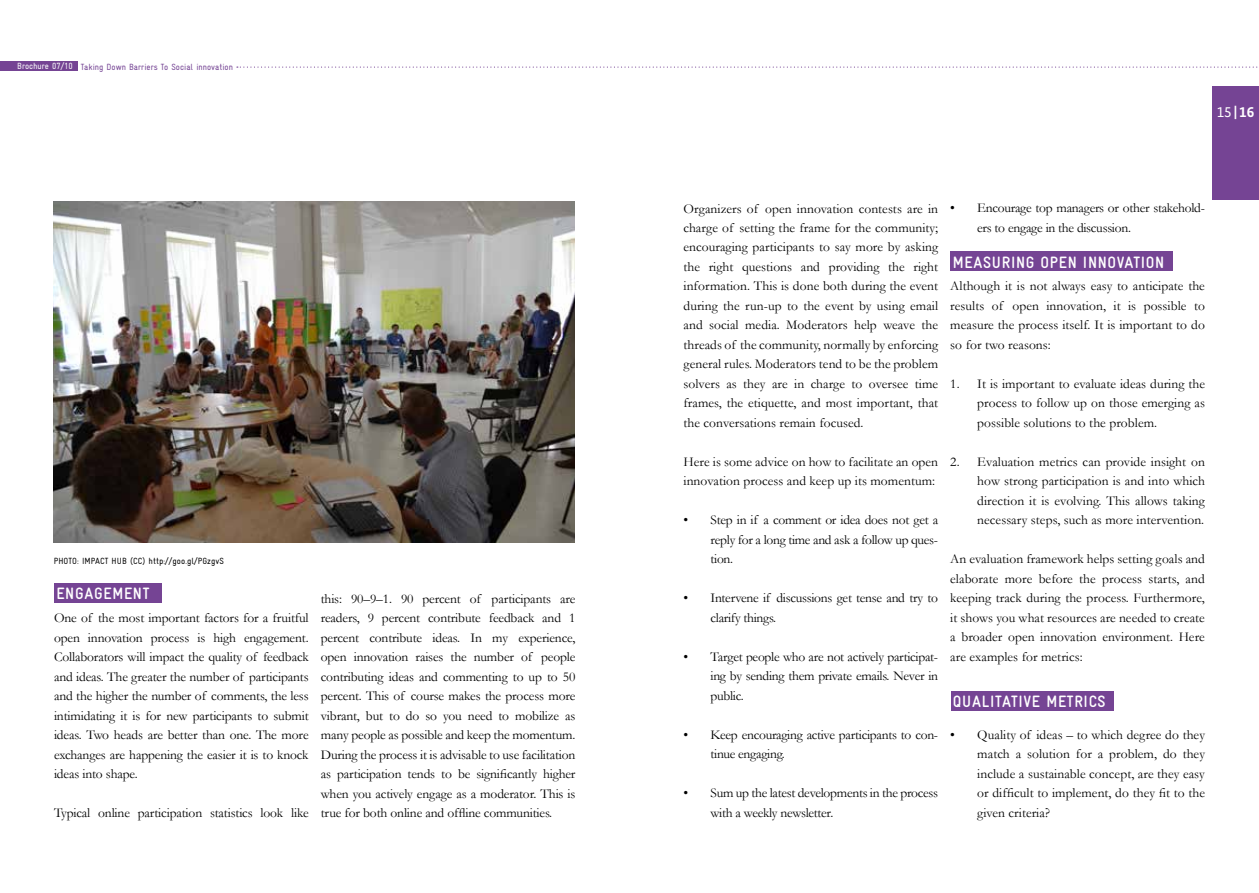
<style>
.page{position:relative;width:1259px;height:893px;background:#fff}
.page>*{position:absolute;margin:0;border:0;box-sizing:border-box;transform-origin:0 0}
.t1{font:700 condensed 16.5px "Gravur";letter-spacing:.04em;color:#fff}
.t2{font:700 15px "Bundes Sans";color:#fff}
.t3{font:13.5px/19.5px "Garamond";letter-spacing:-.01em;color:#000;text-align:justify}
.t4{font:condensed 9px "Gravur";color:#754494}
.t5{font:condensed 9px "Gravur";letter-spacing:.01em;color:#000}
.s1{color:#fff}
.s2{font-weight:400}
</style>
<div class="page">
<div style="left:950px;top:251px;width:222px;height:20px;background:#754494"></div>
<div style="left:54px;top:583px;width:108px;height:20px;background:#754494"></div>
<div style="left:950px;top:691px;width:163px;height:20px;background:#754494"></div>
<img style="left:54px;top:202px;width:521px;height:340px">
<div style="left:0;top:61px;width:77px;height:10px;background:#754494"></div>
<div style="left:1212px;top:87px;width:47px;height:113px;background:#754494"></div>
<svg style="left:237px;top:67px;width:1021px;height:1px"></svg>
<p class="t4" style="left:17px;top:61px;width:217px"><span class="s1">Brochure 07/10</span> Taking Down Barriers To Social innovation</p>
<p class="t5" style="left:54px;top:556px;width:172px">PHOTO: IMPACT HUB (CC) http://goo.gl/PGzgvS</p>
<p class="t1" style="left:56px;top:584px;width:95px">ENGAGEMENT</p>
<p class="t3" style="left:54px;top:608px;width:256px">One of the most important factors for a fruitful open innovation process is high engagement.<br>Collaborators will impact the quality of feedback and ideas. The greater the number of participants and the higher the number of comments, the less intimidating it is for new participants to submit ideas. Two heads are better than one. The more exchanges are happening the easier it is to knock ideas into shape.</p>
<p class="t3" style="left:54px;top:803px;width:256px">Typical online participation statistics look like</p>
<p class="t3" style="left:321px;top:588px;width:256px">this: 90–9–1. 90 percent of participants are readers, 9 percent contribute feedback and 1 percent contribute ideas. In my experience, open innovation raises the number of people contributing ideas and commenting to up to 50 percent. This of course makes the process more vibrant, but to do so you need to mobilize as many people as possible and keep the momentum.<br>During the process it is advisable to use facilitation as participation tends to be significantly higher when you actively engage as a moderator. This is true for both online and offline communities.</p>
<p class="t2" style="left:1216px;top:103px;width:39px"><span class="s2">15</span>|16</p>
<p class="t3" style="left:683px;top:198px;width:256px">Organizers of open innovation contests are in charge of setting the frame for the community; encouraging participants to say more by asking the right questions and providing the right information. This is done both during the event during the run-up to the event by using email and social media. Moderators help weave the threads of the community, normally by enforcing general rules. Moderators tend to be the problem solvers as they are in charge to oversee time frames, the etiquette, and most important, that the conversations remain focused.</p>
<p class="t3" style="left:683px;top:452px;width:256px">Here is some advice on how to facilitate an open innovation process and keep up its momentum:</p>
<p class="t3" style="left:710px;top:510px;width:229px;text-indent:-27px">• Step in if a comment or idea does not get a reply for a long time and ask a follow up ques&shy;tion.</p>
<p class="t3" style="left:710px;top:588px;width:229px;text-indent:-27px">• Intervene if discussions get tense and try to clarify things.</p>
<p class="t3" style="left:710px;top:647px;width:229px;text-indent:-27px">• Target people who are not actively participat&shy;ing by sending them private emails. Never in public.</p>
<p class="t3" style="left:710px;top:725px;width:229px;text-indent:-27px">• Keep encouraging active participants to con&shy;tinue engaging.</p>
<p class="t3" style="left:710px;top:783px;width:229px;text-indent:-27px">• Sum up the latest developments in the process with a weekly newsletter.</p>
<p class="t3" style="left:977px;top:198px;width:229px;text-indent:-27px">• Encourage top managers or other stakehold&shy;ers to engage in the discussion.</p>
<p class="t1" style="left:953px;top:253px;width:213px">MEASURING OPEN INNOVATION</p>
<p class="t3" style="left:950px;top:276px;width:256px">Although it is not always easy to anticipate the results of open innovation, it is possible to measure the process itself. It is important to do so for two reasons:</p>
<p class="t3" style="left:977px;top:374px;width:229px;text-indent:-27px">1. It is important to evaluate ideas during the process to follow up on those emerging as possible solutions to the problem.</p>
<p class="t3" style="left:977px;top:452px;width:229px;text-indent:-27px">2. Evaluation metrics can provide insight on how strong participation is and into which direction it is evolving. This allows taking necessary steps, such as more intervention.</p>
<p class="t3" style="left:950px;top:549px;width:256px">An evaluation framework helps setting goals and elaborate more before the process starts, and keeping track during the process. Furthermore, it shows you what resources are needed to create a broader open innovation environment. Here are examples for metrics:</p>
<p class="t1" style="left:953px;top:692px;width:154px">QUALITATIVE METRICS</p>
<p class="t3" style="left:977px;top:725px;width:229px;text-indent:-27px">• Quality of ideas – to which degree do they match a solution for a problem, do they include a sustainable concept, are they easy or difficult to implement, do they fit to the given criteria?</p>
</div>
